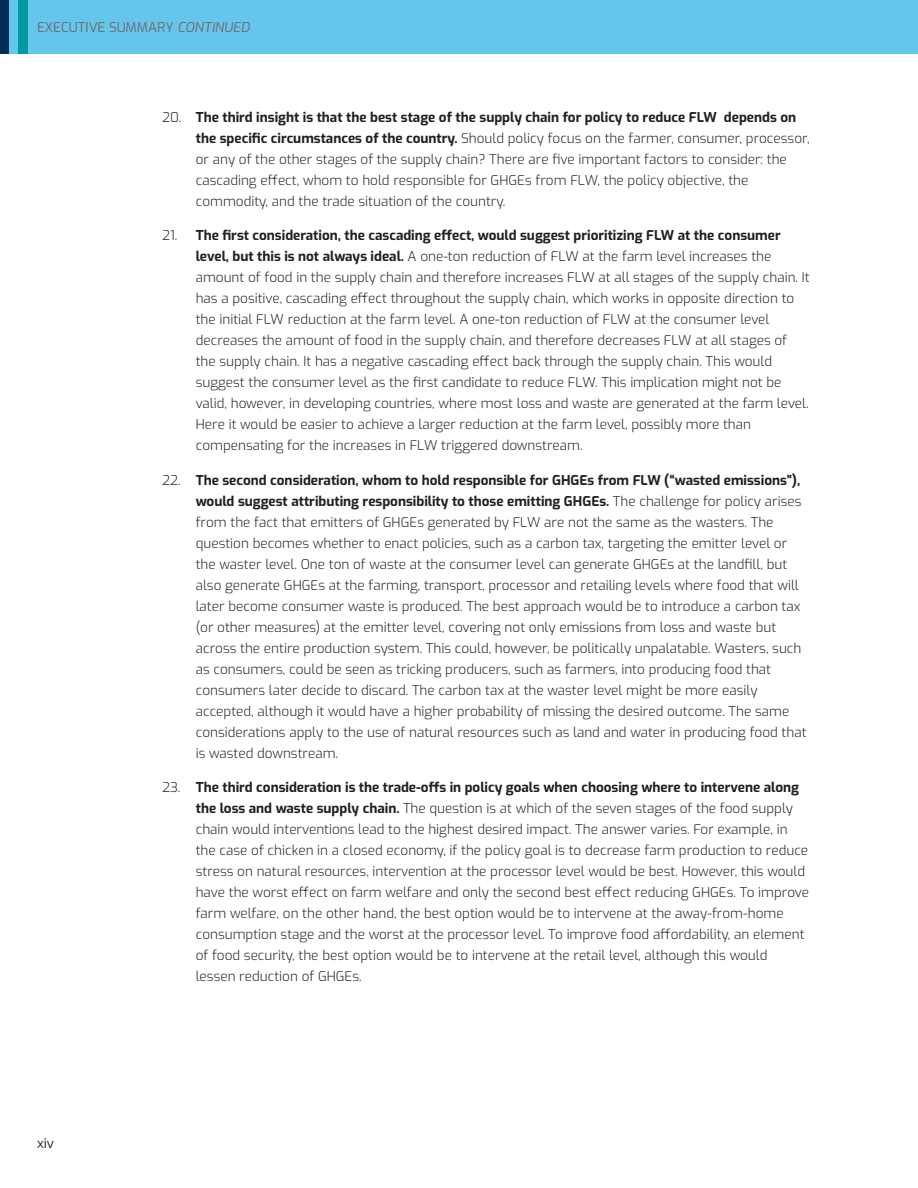
<style>
.page{position:relative;width:918px;height:1188px;background:#fff}
.page>*{position:absolute;margin:0;border:0;box-sizing:border-box;transform-origin:0 0}
.t1{font:300 13.5px/21px "Exo";color:#231f20}
.Eyebrow{font:13.5px "Exo";color:#6c6d70}
.t2{font:13.5px "Exo";color:#231f20}
.s1{font-style:italic}
.s2{font-weight:700}
</style>
<div class="page">
<div style="left:0;top:0;width:918px;height:54px;background:#66c5ea"></div>
<div style="left:0;top:0;width:9px;height:54px;background:#002e54"></div>
<div style="left:19px;top:0;width:9px;height:54px;background:#009ba5"></div>
<p class="Eyebrow" style="left:37px;top:18px;width:214px">EXECUTIVE SUMMARY <span class="s1">CONTINUED</span></p>
<p class="t2" style="left:37px;top:1133px;width:19px">xiv</p>
<p class="t1" style="left:196px;top:106px;width:615px;text-indent:-34px">20. <span class="s2">The third insight is that the best stage of the supply chain for policy to reduce FLW depends on the specific circumstances of the country.</span> Should policy focus on the farmer, consumer, processor, or any of the other stages of the supply chain? There are five important factors to consider: the cascading effect, whom to hold responsible for GHGEs from FLW, the policy objective, the commodity, and the trade situation of the country.</p>
<p class="t1" style="left:196px;top:224px;width:615px;text-indent:-34px">21. <span class="s2">The first consideration, the cascading effect, would suggest prioritizing FLW at the consumer level, but this is not always ideal.</span> A one-ton reduction of FLW at the farm level increases the amount of food in the supply chain and therefore increases FLW at all stages of the supply chain. It has a positive, cascading effect throughout the supply chain, which works in opposite direction to the initial FLW reduction at the farm level. A one-ton reduction of FLW at the consumer level decreases the amount of food in the supply chain, and therefore decreases FLW at all stages of the supply chain. It has a negative cascading effect back through the supply chain. This would suggest the consumer level as the first candidate to reduce FLW. This implication might not be valid, however, in developing countries, where most loss and waste are generated at the farm level.<br>Here it would be easier to achieve a larger reduction at the farm level, possibly more than compensating for the increases in FLW triggered downstream.</p>
<p class="t1" style="left:196px;top:469px;width:612px;text-indent:-34px">22. <span class="s2">The second consideration, whom to hold responsible for GHGEs from FLW (“wasted emissions”), would suggest attributing responsibility to those emitting GHGEs.</span> The challenge for policy arises from the fact that emitters of GHGEs generated by FLW are not the same as the wasters. The question becomes whether to enact policies, such as a carbon tax, targeting the emitter level or the waster level. One ton of waste at the consumer level can generate GHGEs at the landfill, but also generate GHGEs at the farming, transport, processor and retailing levels where food that will later become consumer waste is produced. The best approach would be to introduce a carbon tax (or other measures) at the emitter level, covering not only emissions from loss and waste but across the entire production system. This could, however, be politically unpalatable. Wasters, such as consumers, could be seen as tricking producers, such as farmers, into producing food that consumers later decide to discard. The carbon tax at the waster level might be more easily accepted, although it would have a higher probability of missing the desired outcome. The same considerations apply to the use of natural resources such as land and water in producing food that is wasted downstream.</p>
<p class="t1" style="left:196px;top:776px;width:615px;text-indent:-34px">23. <span class="s2">The third consideration is the trade-offs in policy goals when choosing where to intervene along the loss and waste supply chain.</span> The question is at which of the seven stages of the food supply chain would interventions lead to the highest desired impact. The answer varies. For example, in the case of chicken in a closed economy, if the policy goal is to decrease farm production to reduce stress on natural resources, intervention at the processor level would be best. However, this would have the worst effect on farm welfare and only the second best effect reducing GHGEs. To improve farm welfare, on the other hand, the best option would be to intervene at the away-from-home consumption stage and the worst at the processor level. To improve food affordability, an element of food security, the best option would be to intervene at the retail level, although this would lessen reduction of GHGEs.</p>
</div>
